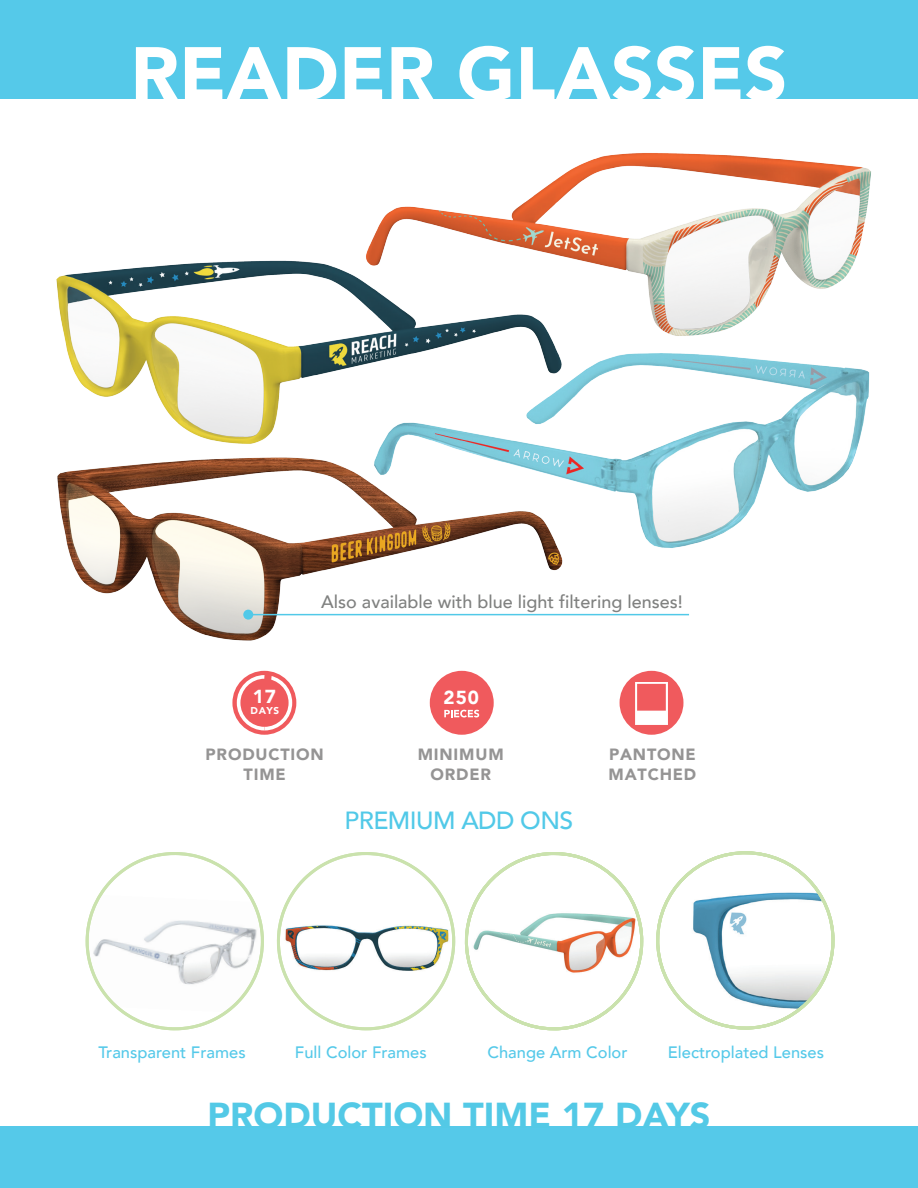
<style>
.page{position:relative;width:918px;height:1188px;background:#fff}
.page>*{position:absolute;margin:0;border:0;box-sizing:border-box;transform-origin:0 0}
.t1{font:900 75px "Avenir";color:#fff}
.t2{font:900 36px "Avenir";color:#53c9e6}
.t3{font:500 24.75px "Avenir";letter-spacing:-.02em;color:#51c9e8}
.t4{font:900 18.75px "Avenir";color:#fff}
.t5{font:500 18px "Avenir";color:#808180}
.t6{font:500 16.5px "Avenir";color:#55c9e9}
.t7{font:900 16.35px/19.5px "Avenir";letter-spacing:.05em;color:#959494;text-align:center}
.t8{font:900 9.9px "Avenir";color:#fff}
</style>
<div class="page">
<div style="left:0;top:0;width:918px;height:99px;background:#55c9e9"></div>
<div style="left:0;top:1127px;width:918px;height:61px;background:#55c9e9"></div>
<svg style="left:232px;top:671px;width:64px;height:64px"></svg>
<svg style="left:237px;top:673px;width:55px;height:57px"></svg>
<div style="left:430px;top:671px;width:64px;height:64px;background:#f05a5d;border-radius:50%"></div>
<div style="left:620px;top:671px;width:63px;height:64px;background:#f05a5d;border-radius:50%"></div>
<svg style="left:444px;top:710px;width:35px;height:8px"></svg>
<svg style="left:635px;top:682px;width:33px;height:43px"></svg>
<svg style="left:656px;top:851px;width:175px;height:176px"></svg>
<svg style="left:85px;top:852px;width:559px;height:179px"></svg>
<img style="left:56px;top:153px;width:815px;height:488px">
<div style="left:243px;top:610px;width:10px;height:10px;background:#51c9e8;border-radius:50%"></div>
<hr style="left:248px;top:614px;width:441px;height:1px;background:#51c9e8">
<h1 class="t1" style="left:131px;top:10px;width:659px">READER GLASSES</h1>
<p class="t5" style="left:321px;top:586px;width:363px">Also available with blue light filtering lenses!</p>
<p class="t4" style="left:253px;top:681px;width:25px">17</p>
<p class="t4" style="left:444px;top:682px;width:37px">250</p>
<p class="t8" style="left:251px;top:702px;width:30px">DAYS</p>
<p class="t7" style="left:206px;top:744px;width:120px">PRODUCTION<br>TIME</p>
<p class="t7" style="left:418px;top:744px;width:87px">MINIMUM<br>ORDER</p>
<p class="t7" style="left:609px;top:744px;width:89px;text-align:left">PANTONE<br>MATCHED</p>
<h3 class="t3" style="left:345px;top:799px;width:230px">PREMIUM ADD ONS</h3>
<p class="t6" style="left:98px;top:1038px;width:149px">Transparent Frames</p>
<p class="t6" style="left:295px;top:1038px;width:133px">Full Color Frames</p>
<p class="t6" style="left:488px;top:1038px;width:142px">Change Arm Color</p>
<p class="t6" style="left:668px;top:1038px;width:158px">Electroplated Lenses</p>
<h2 class="t2" style="left:207px;top:1085px;width:505px">PRODUCTION TIME 17 DAYS</h2>
</div>
